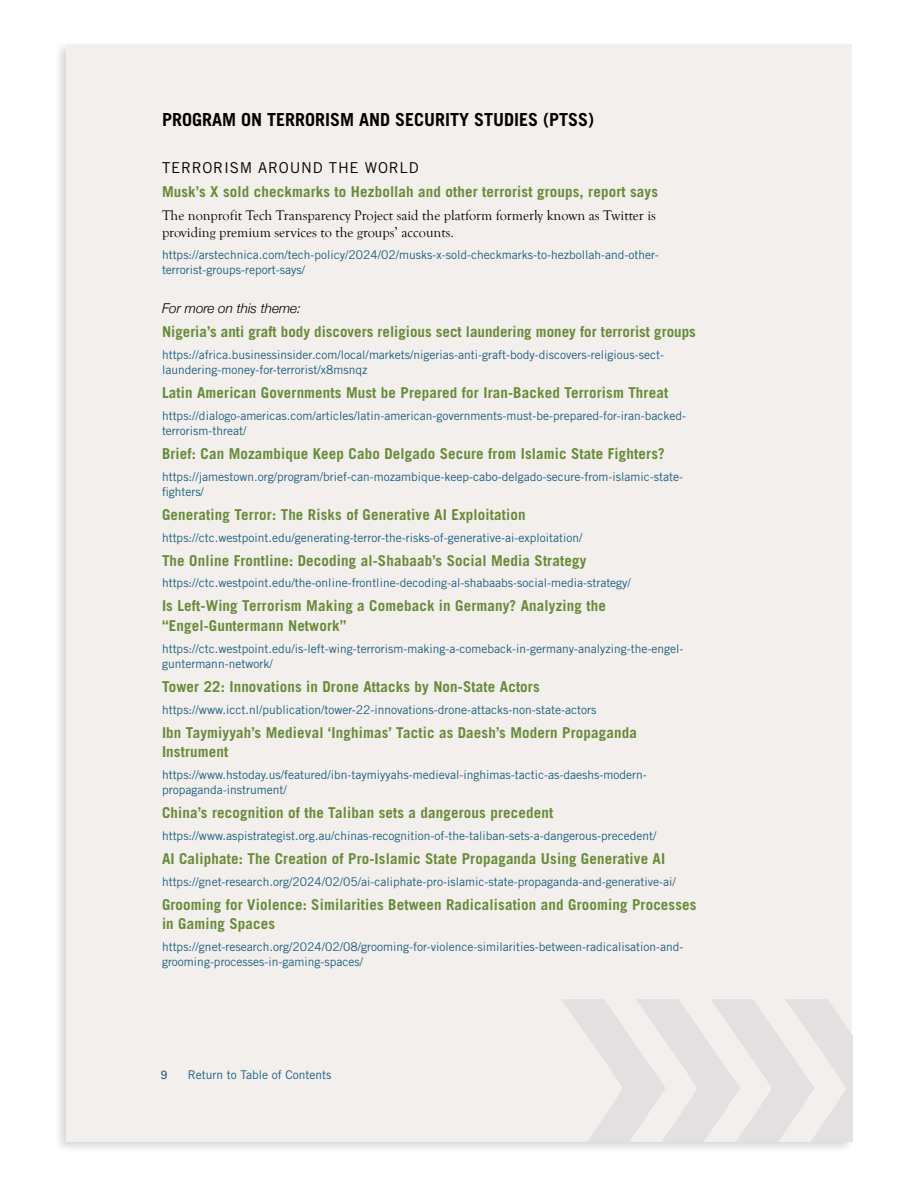
<style>
.page{position:relative;width:918px;height:1188px;background:#fff}
.page>*{position:absolute;margin:0;border:0;box-sizing:border-box;transform-origin:0 0}
.t1{font:700 18px "Trade Gothic LT Std";color:#000}
.t2{font:700 15px/19.5px "Trade Gothic LT Std";letter-spacing:.01em;color:#688b39}
.t3{font:15px "Trade Gothic LT Std";letter-spacing:.05em;color:#000}
.t4{font:14.25px/17.1px "Goudy Old Style T";color:#000}
.t5{font:italic 300 13.5px "Helvetica Neue";color:#000}
.t6{font:12px/15px "Trade Gothic LT Std";color:#1e5f80}
.t7{font:12px "Univers LT Std";color:#1e5f80}
</style>
<div class="page">
<div style="left:53px;top:40px;width:802px;height:1114px;background:#000;opacity:.16"></div>
<div style="left:66px;top:44px;width:786px;height:1098px;background:#f2efec"></div>
<svg style="left:562px;top:999px;width:290px;height:143px"></svg>
<h1 class="t1" style="left:162px;top:108px;width:434px">PROGRAM ON TERRORISM AND SECURITY STUDIES (PTSS)</h1>
<p class="t3" style="left:162px;top:159px;width:258px">TERRORISM AROUND THE WORLD</p>
<p class="t2" style="left:162px;top:182px;width:498px">Musk’s X sold checkmarks to Hezbollah and other terrorist groups, report says</p>
<p class="t4" style="left:162px;top:207px;width:495px">The nonprofit Tech Transparency Project said the platform formerly known as Twitter is providing premium services to the groups’ accounts.</p>
<p class="t6" style="left:162px;top:247px;width:498px">https://arstechnica.com/tech-policy/2024/02/musks-x-sold-checkmarks-to-hezbollah-and-other&shy;terrorist-groups-report-says/</p>
<p class="t5" style="left:162px;top:298px;width:141px">For more on this theme:</p>
<p class="t2" style="left:162px;top:322px;width:535px">Nigeria’s anti graft body discovers religious sect laundering money for terrorist groups</p>
<p class="t6" style="left:162px;top:347px;width:504px">https://africa.businessinsider.com/local/markets/nigerias-anti-graft-body-discovers-religious-sect&shy;laundering-money-for-terrorist/x8msnqz</p>
<p class="t2" style="left:162px;top:383px;width:508px">Latin American Governments Must be Prepared for Iran-Backed Terrorism Threat</p>
<p class="t6" style="left:162px;top:408px;width:526px">https://dialogo-americas.com/articles/latin-american-governments-must-be-prepared-for-iran-backed&shy;terrorism-threat/</p>
<p class="t2" style="left:162px;top:444px;width:504px">Brief: Can Mozambique Keep Cabo Delgado Secure from Islamic State Fighters?</p>
<p class="t6" style="left:162px;top:469px;width:523px">https://jamestown.org/program/brief-can-mozambique-keep-cabo-delgado-secure-from-islamic-state&shy;fighters/</p>
<p class="t2" style="left:162px;top:504px;width:365px">Generating Terror: The Risks of Generative AI Exploitation</p>
<p class="t6" style="left:162px;top:530px;width:422px">https://ctc.westpoint.edu/generating-terror-the-risks-of-generative-ai-exploitation/</p>
<p class="t2" style="left:162px;top:550px;width:426px">The Online Frontline: Decoding al-Shabaab’s Social Media Strategy</p>
<p class="t6" style="left:162px;top:575px;width:470px">https://ctc.westpoint.edu/the-online-frontline-decoding-al-shabaabs-social-media-strategy/</p>
<p class="t2" style="left:162px;top:596px;width:445px">Is Left-Wing Terrorism Making a Comeback in Germany? Analyzing the “Engel-Guntermann Network”</p>
<p class="t6" style="left:162px;top:641px;width:523px">https://ctc.westpoint.edu/is-left-wing-terrorism-making-a-comeback-in-germany-analyzing-the-engel&shy;guntermann-network/</p>
<p class="t2" style="left:162px;top:676px;width:379px">Tower 22: Innovations in Drone Attacks by Non-State Actors</p>
<p class="t6" style="left:162px;top:702px;width:436px">https://www.icct.nl/publication/tower-22-innovations-drone-attacks-non-state-actors</p>
<p class="t2" style="left:162px;top:722px;width:476px">Ibn Taymiyyah’s Medieval ‘Inghimas’ Tactic as Daesh’s Modern Propaganda<br>Instrument</p>
<p class="t6" style="left:162px;top:767px;width:486px">https://www.hstoday.us/featured/ibn-taymiyyahs-medieval-inghimas-tactic-as-daeshs-modern&shy;propaganda-instrument/</p>
<p class="t2" style="left:162px;top:803px;width:393px">China’s recognition of the Taliban sets a dangerous precedent</p>
<p class="t6" style="left:162px;top:828px;width:496px">https://www.aspistrategist.org.au/chinas-recognition-of-the-taliban-sets-a-dangerous-precedent/</p>
<p class="t2" style="left:162px;top:848px;width:505px">AI Caliphate: The Creation of Pro-Islamic State Propaganda Using Generative AI</p>
<p class="t6" style="left:162px;top:874px;width:515px">https://gnet-research.org/2024/02/05/ai-caliphate-pro-islamic-state-propaganda-and-generative-ai/</p>
<p class="t2" style="left:162px;top:894px;width:536px">Grooming for Violence: Similarities Between Radicalisation and Grooming Processes in Gaming Spaces</p>
<p class="t6" style="left:162px;top:939px;width:523px">https://gnet-research.org/2024/02/08/grooming-for-violence-similarities-between-radicalisation-and&shy;grooming-processes-in-gaming-spaces/</p>
<p class="t7" style="left:161px;top:1068px;width:8px">9</p>
<p class="t6" style="left:188px;top:1068px;width:145px">Return to Table of Contents</p>
</div>
